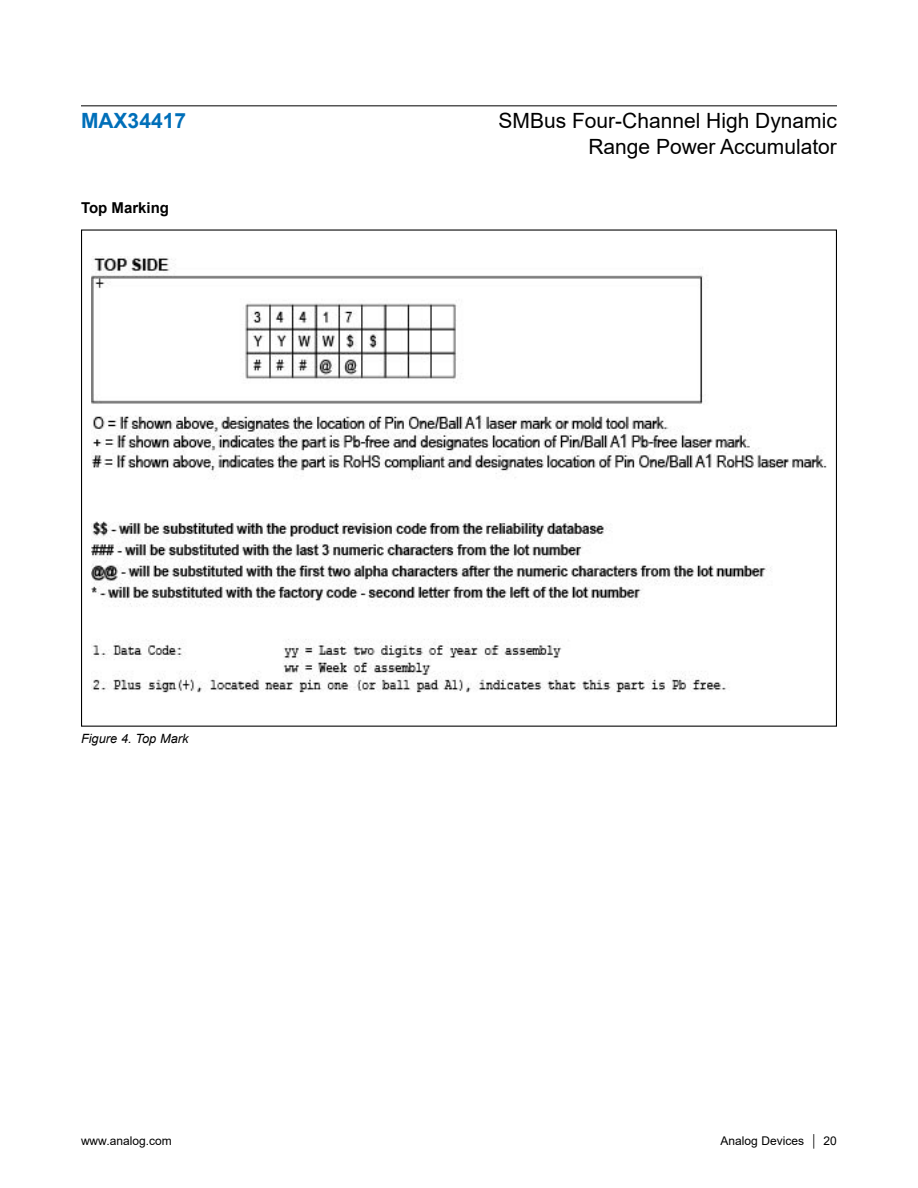
<style>
.page{position:relative;width:918px;height:1188px;background:#fff}
.page>*{position:absolute;margin:0;border:0;box-sizing:border-box;transform-origin:0 0}
.t1{font:21px/25.2px "Arial";color:#000;text-align:right}
.t2{font:700 21px "Arial";color:#006fb9}
.t3{font:700 15px "Arial";color:#000}
.t4{font:italic 12.75px "Arial";color:#000}
.t5{font:12px "Arial";color:#000}
</style>
<div class="page">
<img style="left:92px;top:256px;width:734px;height:437px">
<hr style="left:81px;top:105px;width:756px;height:1px;background:#000">
<p class="t2" style="left:81px;top:109px;width:107px">MAX34417</p>
<p class="t1" style="left:499px;top:110px;width:340px">SMBus Four-Channel High Dynamic<br>Range Power Accumulator</p>
<p class="t3" style="left:81px;top:198px;width:90px">Top Marking</p>
<p class="t4" style="left:81px;top:734px;width:109px">Figure 4. Top Mark</p>
<p class="t5" style="left:81px;top:1136px;width:92px">www.analog.com</p>
<p class="t5" style="left:721px;top:1136px;width:118px">Analog Devices │ 20</p>
</div>
